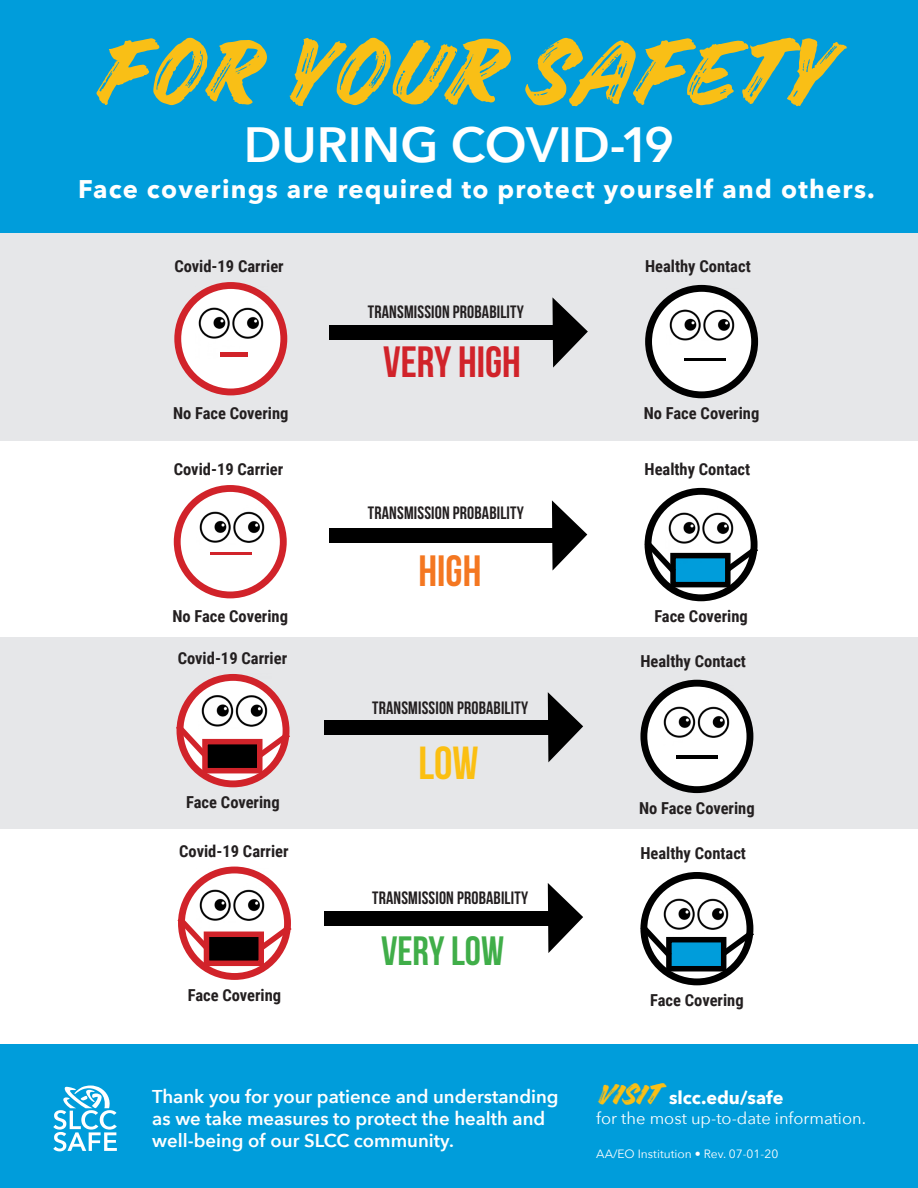
<style>
.page{position:relative;width:918px;height:1188px;background:#009ddb}
.page>*{position:absolute;margin:0;border:0;box-sizing:border-box;transform-origin:0 0}
.t1{font:107.55px "Handelson Two";letter-spacing:.04em;color:#f9bf16}
.t2{font:600 49.35px "Avenir Next";color:#fff}
.t3{font:46.35px "Bebas Neue";color:#fbbf12}
.t4{font:43.8px "Bebas Neue";color:#d1232a}
.t5{font:43.8px "Bebas Neue";color:#f47721}
.t6{font:40.95px "Bebas Neue";color:#40ae49}
.t7{font:700 25.5px "Avenir Next";letter-spacing:.05em;color:#fff}
.t8{font:600 18.6px/22.2px "Avenir Next";color:#fff}
.t9{font:700 18px "Avenir Next";color:#fff}
.t10{font:17.85px "Bebas Neue";letter-spacing:.01em;color:#231f20}
.t11{font:700 16.5px "Roboto Condensed";color:#231f20}
.t12{font:16.5px "Avenir Next";color:#fff}
.t13{font:12px "Avenir Next";color:#fff}
.s1{font-family:"Handelson Two";font-weight:400;font-size:34.5px;color:#f9bf16}
</style>
<div class="page">
<div style="left:0;top:439px;width:918px;height:199px;background:#fff"></div>
<div style="left:0;top:827px;width:918px;height:217px;background:#fff"></div>
<div style="left:0;top:233px;width:918px;height:208px;background:#e6e7e9"></div>
<div style="left:0;top:637px;width:918px;height:192px;background:#e6e7e9"></div>
<div style="left:329px;top:325px;width:231px;height:15px;background:#000"></div>
<svg style="left:552px;top:297px;width:36px;height:71px"></svg>
<div style="left:325px;top:720px;width:230px;height:14px;background:#000"></div>
<svg style="left:548px;top:692px;width:35px;height:70px"></svg>
<div style="left:325px;top:911px;width:230px;height:14px;background:#000"></div>
<svg style="left:548px;top:883px;width:35px;height:70px"></svg>
<div style="left:329px;top:528px;width:230px;height:15px;background:#000"></div>
<svg style="left:552px;top:500px;width:35px;height:71px"></svg>
<svg style="left:178px;top:285px;width:106px;height:107px;background:#f8e0e1"></svg>
<div style="left:174px;top:282px;width:113px;height:113px;border:7px solid #d1232a;border-radius:50%"></div>
<div style="left:174px;top:485px;width:113px;height:113px;border:7px solid #d1232a;border-radius:50%"></div>
<div style="left:649px;top:288px;width:106px;height:107px;background:#fff;border-radius:50%"></div>
<div style="left:645px;top:285px;width:113px;height:113px;border:7px solid #000;border-radius:50%"></div>
<div style="left:644px;top:683px;width:106px;height:107px;background:#fff;border-radius:50%"></div>
<div style="left:640px;top:680px;width:113px;height:113px;border:7px solid #000;border-radius:50%"></div>
<div style="left:645px;top:488px;width:113px;height:113px;border:7px solid #000;border-radius:50%"></div>
<div style="left:640px;top:872px;width:113px;height:113px;border:7px solid #000;border-radius:50%"></div>
<svg style="left:180px;top:677px;width:106px;height:107px"></svg>
<div style="left:177px;top:674px;width:112px;height:113px;border:7px solid #d1232a;border-radius:50%"></div>
<div style="left:178px;top:867px;width:113px;height:113px;border:7px solid #d1232a;border-radius:50%"></div>
<hr style="left:211px;top:553px;width:41px;height:2px;background:#d1232a">
<hr style="left:685px;top:359px;width:41px;height:2px;background:#000">
<hr style="left:676px;top:755px;width:42px;height:4px;background:#000">
<div style="left:670px;top:553px;width:61px;height:34px;background:#009ddb;border:6px solid #000"></div>
<div style="left:666px;top:937px;width:60px;height:34px;background:#009ddb;border:6px solid #000"></div>
<div style="left:202px;top:739px;width:61px;height:34px;background:#000;border:6px solid #d1232a"></div>
<div style="left:204px;top:932px;width:60px;height:34px;background:#000;border:6px solid #d1232a"></div>
<svg style="left:644px;top:534px;width:33px;height:45px"></svg>
<svg style="left:640px;top:919px;width:37px;height:44px"></svg>
<svg style="left:176px;top:718px;width:37px;height:45px"></svg>
<svg style="left:177px;top:911px;width:37px;height:45px"></svg>
<svg style="left:724px;top:541px;width:34px;height:36px"></svg>
<svg style="left:715px;top:925px;width:39px;height:37px"></svg>
<svg style="left:252px;top:727px;width:38px;height:36px"></svg>
<svg style="left:253px;top:919px;width:39px;height:37px"></svg>
<img style="left:195px;top:286px;width:73px;height:73px">
<img style="left:666px;top:288px;width:72px;height:53px">
<img style="left:666px;top:491px;width:72px;height:73px">
<img style="left:196px;top:490px;width:73px;height:53px">
<img style="left:199px;top:674px;width:72px;height:60px">
<img style="left:661px;top:685px;width:72px;height:53px">
<img style="left:196px;top:868px;width:73px;height:60px">
<img style="left:660px;top:877px;width:72px;height:60px">
<svg style="left:53px;top:1086px;width:64px;height:65px"></svg>
<p class="t1" style="left:94px;top:12px;width:731px">FOR YOUR SAFETY</p>
<p class="t2" style="left:244px;top:103px;width:432px">DURING COVID-19</p>
<p class="t7" style="left:78px;top:167px;width:798px">Face coverings are required to protect yourself and others.</p>
<p class="t11" style="left:174px;top:255px;width:111px">Covid-19 Carrier</p>
<p class="t11" style="left:173px;top:402px;width:117px">No Face Covering</p>
<p class="t11" style="left:174px;top:458px;width:111px">Covid-19 Carrier</p>
<p class="t11" style="left:172px;top:605px;width:117px">No Face Covering</p>
<p class="t11" style="left:178px;top:647px;width:111px">Covid-19 Carrier</p>
<p class="t11" style="left:186px;top:791px;width:95px">Face Covering</p>
<p class="t11" style="left:179px;top:839px;width:111px">Covid-19 Carrier</p>
<p class="t11" style="left:188px;top:983px;width:95px">Face Covering</p>
<p class="t10" style="left:368px;top:302px;width:157px">TRANSMISSION PROBABILITY</p>
<p class="t4" style="left:383px;top:338px;width:139px">VERY HIGH</p>
<p class="t10" style="left:368px;top:503px;width:157px">TRANSMISSION PROBABILITY</p>
<p class="t5" style="left:419px;top:547px;width:64px">HIGH</p>
<p class="t10" style="left:372px;top:698px;width:157px">TRANSMISSION PROBABILITY</p>
<p class="t3" style="left:419px;top:737px;width:62px">LOW</p>
<p class="t10" style="left:372px;top:888px;width:157px">TRANSMISSION PROBABILITY</p>
<p class="t6" style="left:381px;top:928px;width:125px">VERY LOW</p>
<p class="t8" style="left:152px;top:1085px;width:408px">Thank you for your patience and understanding as we take measures to protect the health and well-being of our SLCC community.</p>
<p class="t11" style="left:645px;top:255px;width:107px">Healthy Contact</p>
<p class="t11" style="left:644px;top:402px;width:117px">No Face Covering</p>
<p class="t11" style="left:645px;top:458px;width:107px">Healthy Contact</p>
<p class="t11" style="left:654px;top:605px;width:95px">Face Covering</p>
<p class="t11" style="left:640px;top:650px;width:107px">Healthy Contact</p>
<p class="t11" style="left:639px;top:797px;width:117px">No Face Covering</p>
<p class="t11" style="left:640px;top:842px;width:107px">Healthy Contact</p>
<p class="t11" style="left:650px;top:989px;width:95px">Face Covering</p>
<p class="t9" style="left:596px;top:1082px;width:189px"><span class="s1">VISIT</span> slcc.edu/safe</p>
<p class="t12" style="left:596px;top:1104px;width:271px">for the most up-to-date information.</p>
<p class="t13" style="left:596px;top:1144px;width:184px">AA/EO Institution • Rev. 07-01-20</p>
</div>
